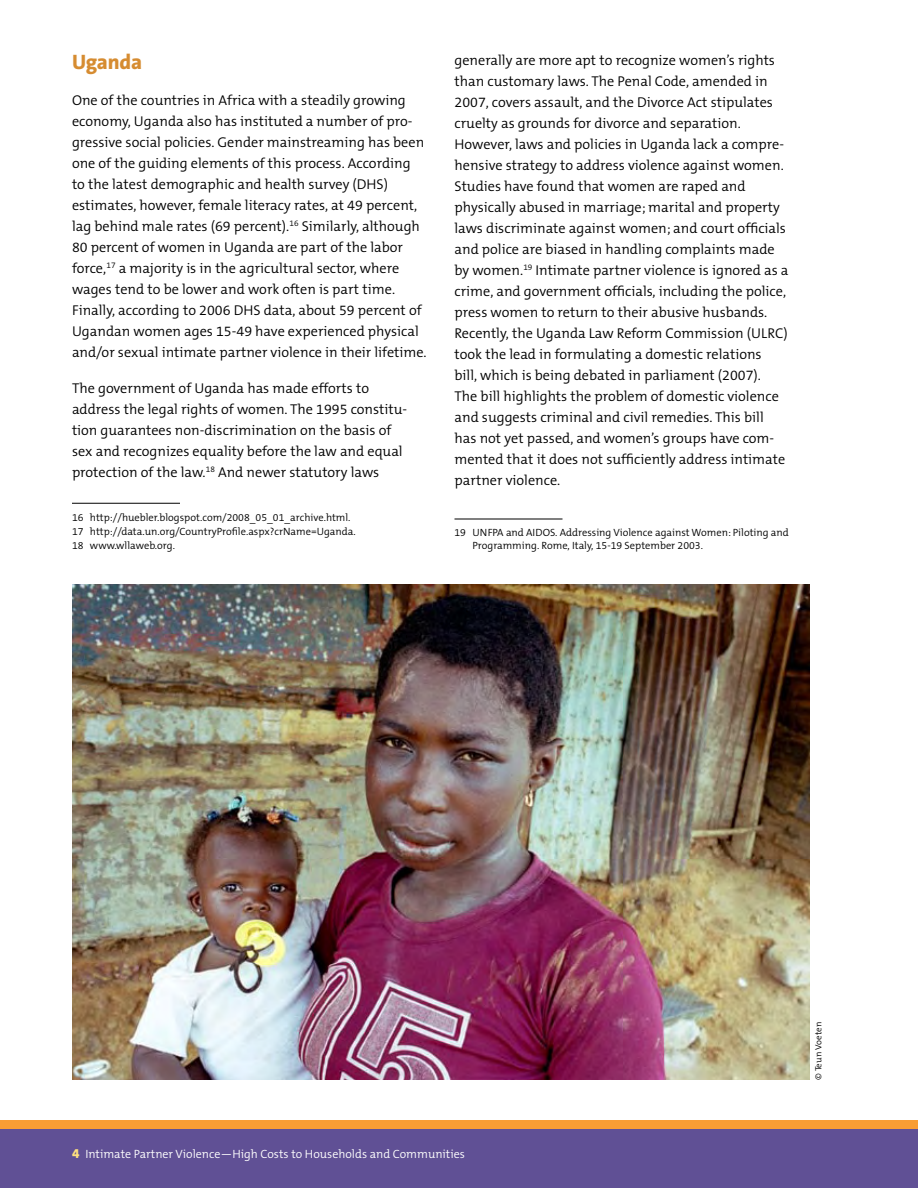
<style>
.page{position:relative;width:918px;height:1188px;background:#fff}
.page>*{position:absolute;margin:0;border:0;box-sizing:border-box;transform-origin:0 0}
.Header_1{font:800 21px "The Sans B8";letter-spacing:-.01em;color:#d68c31}
.Footnote{font:300 14.25px/21px "The Mix B4";color:#000}
.t1{font:300 12px "The Mix B4";color:#fff}
.Footnote-2{font:300 10.5px/12.8px "The Mix B4";color:#000}
.Credit{font:300 9px "The Mix B4";letter-spacing:.01em;color:#000}
.s1{font-family:"The Mix B8";font-weight:800;font-size:13.5px;color:#ffe07f}
</style>
<div class="page">
<hr style="left:72px;top:503px;width:108px;height:1px;background:#000">
<hr style="left:454px;top:519px;width:108px;height:1px;background:#000">
<img style="left:72px;top:584px;width:738px;height:496px">
<div style="left:0;top:1130px;width:918px;height:58px;background:#605095"></div>
<div style="left:0;top:1120px;width:918px;height:10px;background:#f99d34"></div>
<p class="Header_1" style="left:72px;top:50px;width:72px">Uganda</p>
<p class="Footnote" style="left:72px;top:90px;width:356px">One of the countries in Africa with a steadily growing economy, Uganda also has instituted a number of pro&shy;gressive social policies. Gender mainstreaming has been one of the guiding elements of this process. According to the latest demographic and health survey (DHS) estimates, however, female literacy rates, at 49 percent, lag behind male rates (69 percent).<sup>16</sup> Similarly, although 80 percent of women in Uganda are part of the labor force,<sup>17</sup> a majority is in the agricultural sector, where wages tend to be lower and work often is part time.<br>Finally, according to 2006 DHS data, about 59 percent of Ugandan women ages 15-49 have experienced physical and/or sexual intimate partner violence in their lifetime.</p>
<p class="Footnote" style="left:72px;top:378px;width:337px">The government of Uganda has made efforts to address the legal rights of women. The 1995 constitu&shy;tion guarantees non-discrimination on the basis of sex and recognizes equality before the law and equal protection of the law.<sup>18</sup> And newer statutory laws</p>
<p class="Footnote-2" style="left:72px;top:511px;width:280px">16 http://huebler.blogspot.com/2008_05_01_archive.html.</p>
<p class="Footnote-2" style="left:72px;top:525px;width:285px">17 http://data.un.org/CountryProfile.aspx?crName=Uganda.</p>
<p class="Footnote-2" style="left:72px;top:539px;width:105px">18 www.wllaweb.org.</p>
<p class="Footnote" style="left:454px;top:50px;width:336px">generally are more apt to recognize women’s rights than customary laws. The Penal Code, amended in 2007, covers assault, and the Divorce Act stipulates cruelty as grounds for divorce and separation.<br>However, laws and policies in Uganda lack a compre&shy;hensive strategy to address violence against women.<br>Studies have found that women are raped and physically abused in marriage; marital and property laws discriminate against women; and court officials and police are biased in handling complaints made by women.<sup>19</sup> Intimate partner violence is ignored as a crime, and government officials, including the police, press women to return to their abusive husbands.<br>Recently, the Uganda Law Reform Commission (ULRC) took the lead in formulating a domestic relations<br>bill, which is being debated in parliament (2007).<br>The bill highlights the problem of domestic violence and suggests criminal and civil remedies. This bill has not yet passed, and women’s groups have com&shy;mented that it does not sufficiently address intimate partner violence.</p>
<p class="Footnote-2" style="left:472px;top:527px;width:318px;text-indent:-18px">19 UNFPA and AIDOS. Addressing Violence against Women: Piloting and<br>Programming. Rome, Italy, 15-19 September 2003.</p>
<p class="t1" style="left:72px;top:1147px;width:394px"><span class="s1">4</span> Intimate Partner Violence—High Costs to Households and Communities</p>
<p class="Credit" style="left:814px;top:1080px;width:60px;rotate:-90deg">© Teun Voeten</p>
</div>
